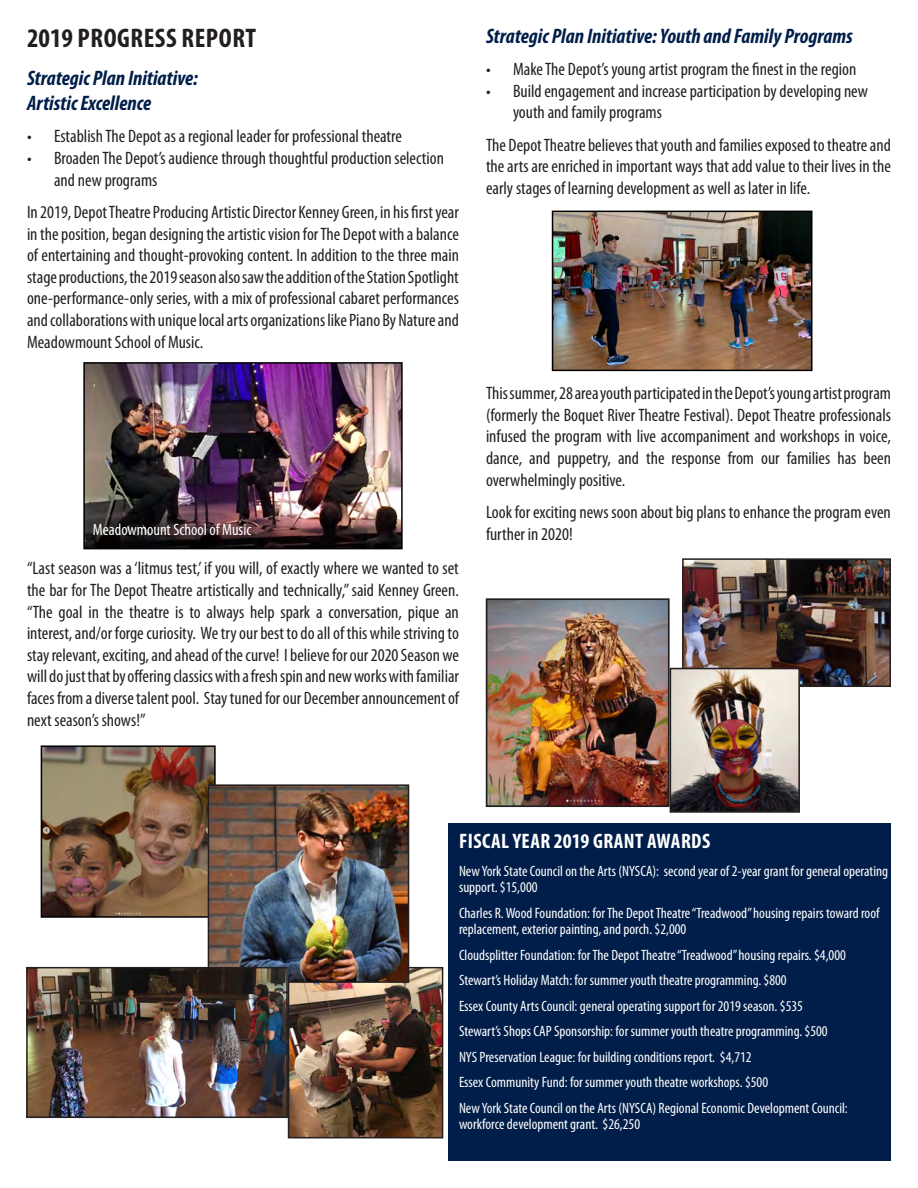
<style>
.page{position:relative;width:918px;height:1188px;background:#fff}
.page>*{position:absolute;margin:0;border:0;box-sizing:border-box;transform-origin:0 0}
.t1{font:700 condensed 27px "Myriad Pro";letter-spacing:.02em;color:#231f20}
.t2{font:italic 700 condensed 21px/25.2px "Myriad Pro";color:#001e49}
.t3{font:700 condensed 21px "Myriad Pro";letter-spacing:.02em;color:#fff}
.t4{font:condensed 18px/21.6px "Myriad Pro";color:#231f20;text-align:justify}
.t5{font:condensed 16.5px "Myriad Pro";color:#fff}
.t6{font:condensed 15px/25.5px "Myriad Pro";color:#fff}
</style>
<div class="page">
<img style="left:291px;top:970px;width:149px;height:165px">
<div style="left:288px;top:967px;width:155px;height:171px;border:2px solid #231f20"></div>
<div style="left:448px;top:824px;width:443px;height:337px;background:#001e49"></div>
<img style="left:685px;top:561px;width:203px;height:123px">
<div style="left:682px;top:558px;width:209px;height:129px;border:2px solid #231f20"></div>
<img style="left:489px;top:601px;width:178px;height:203px">
<div style="left:486px;top:598px;width:184px;height:209px;border:2px solid #231f20"></div>
<img style="left:44px;top:748px;width:169px;height:167px">
<div style="left:41px;top:745px;width:175px;height:173px;border:2px solid #000"></div>
<img style="left:211px;top:787px;width:195px;height:193px">
<div style="left:208px;top:784px;width:201px;height:199px;border:2px solid #231f20"></div>
<img style="left:673px;top:671px;width:124px;height:139px">
<div style="left:670px;top:668px;width:130px;height:145px;border:2px solid #231f20"></div>
<img style="left:86px;top:365px;width:314px;height:181px">
<div style="left:83px;top:362px;width:320px;height:187px;border:2px solid #000"></div>
<img style="left:555px;top:214px;width:254px;height:154px">
<div style="left:552px;top:211px;width:260px;height:160px;border:2px solid #000"></div>
<img style="left:29px;top:970px;width:256px;height:145px">
<div style="left:26px;top:967px;width:262px;height:151px;border:2px solid #231f20"></div>
<h1 class="t1" style="left:27px;top:21px;width:231px">2019 PROGRESS REPORT</h1>
<p class="t2" style="left:27px;top:65px;width:172px">Strategic Plan Initiative:<br>Artistic Excellence</p>
<p class="t4" style="left:27px;top:126px;width:376px">• Establish The Depot as a regional leader for professional theatre</p>
<p class="t4" style="left:54px;top:147px;width:391px;text-indent:-27px">• Broaden The Depot’s audience through thoughtful production selection and new programs</p>
<p class="t4" style="left:27px;top:201px;width:434px">In 2019, Depot Theatre Producing Artistic Director Kenney Green, in his first year in the position, began designing the artistic vision for The Depot with a balance of entertaining and thought-provoking content. In addition to the three main stage productions, the 2019 season also saw the addition of the Station Spotlight one-performance-only series, with a mix of professional cabaret performances and collaborations with unique local arts organizations like Piano By Nature and Meadowmount School of Music.</p>
<p class="t5" style="left:93px;top:520px;width:160px">Meadowmount School of Music</p>
<p class="t4" style="left:27px;top:558px;width:434px">“Last season was a ‘litmus test,’ if you will, of exactly where we wanted to set the bar for The Depot Theatre artistically and technically,” said Kenney Green. “The goal in the theatre is to always help spark a conversation, pique an interest, and/or forge curiosity. We try our best to do all of this while striving to stay relevant, exciting, and ahead of the curve! I believe for our 2020 Season we will do just that by offering classics with a fresh spin and new works with familiar faces from a diverse talent pool. Stay tuned for our December announcement of next season’s shows!”</p>
<p class="t2" style="left:486px;top:23px;width:368px">Strategic Plan Initiative: Youth and Family Programs</p>
<p class="t4" style="left:486px;top:58px;width:372px">• Make The Depot’s young artist program the finest in the region</p>
<p class="t4" style="left:513px;top:80px;width:357px;text-indent:-27px">• Build engagement and increase participation by developing new youth and family programs</p>
<p class="t4" style="left:486px;top:134px;width:407px">The Depot Theatre believes that youth and families exposed to theatre and the arts are enriched in important ways that add value to their lives in the early stages of learning development as well as later in life.</p>
<p class="t4" style="left:486px;top:382px;width:407px">This summer, 28 area youth participated in the Depot’s young artist program (formerly the Boquet River Theatre Festival). Depot Theatre professionals infused the program with live accompaniment and workshops in voice, dance, and puppetry, and the response from our families has been overwhelmingly positive.</p>
<p class="t4" style="left:486px;top:501px;width:406px">Look for exciting news soon about big plans to enhance the program even further in 2020!</p>
<p class="t3" style="left:459px;top:828px;width:253px">FISCAL YEAR 2019 GRANT AWARDS</p>
<p class="t6" style="left:459px;top:862px;width:431px;line-height:16.5px">New York State Council on the Arts (NYSCA): second year of 2-year grant for general operating support. $15,000</p>
<p class="t6" style="left:459px;top:904px;width:422px;line-height:16.5px">Charles R. Wood Foundation: for The Depot Theatre “Treadwood” housing repairs toward roof replacement, exterior painting, and porch. $2,000</p>
<p class="t6" style="left:459px;top:942px;width:390px">Cloudsplitter Foundation: for The Depot Theatre “Treadwood” housing repairs. $4,000<br>Stewart’s Holiday Match: for summer youth theatre programming. $800<br>Essex County Arts Council: general operating support for 2019 season. $535<br>Stewart’s Shops CAP Sponsorship: for summer youth theatre programming. $500<br>NYS Preservation League: for building conditions report. $4,712<br>Essex Community Fund: for summer youth theatre workshops. $500<br>New York State Council on the Arts (NYSCA) Regional Economic Development Council:</p>
<p class="t6" style="left:459px;top:1111px;width:183px">workforce development grant. $26,250</p>
</div>
